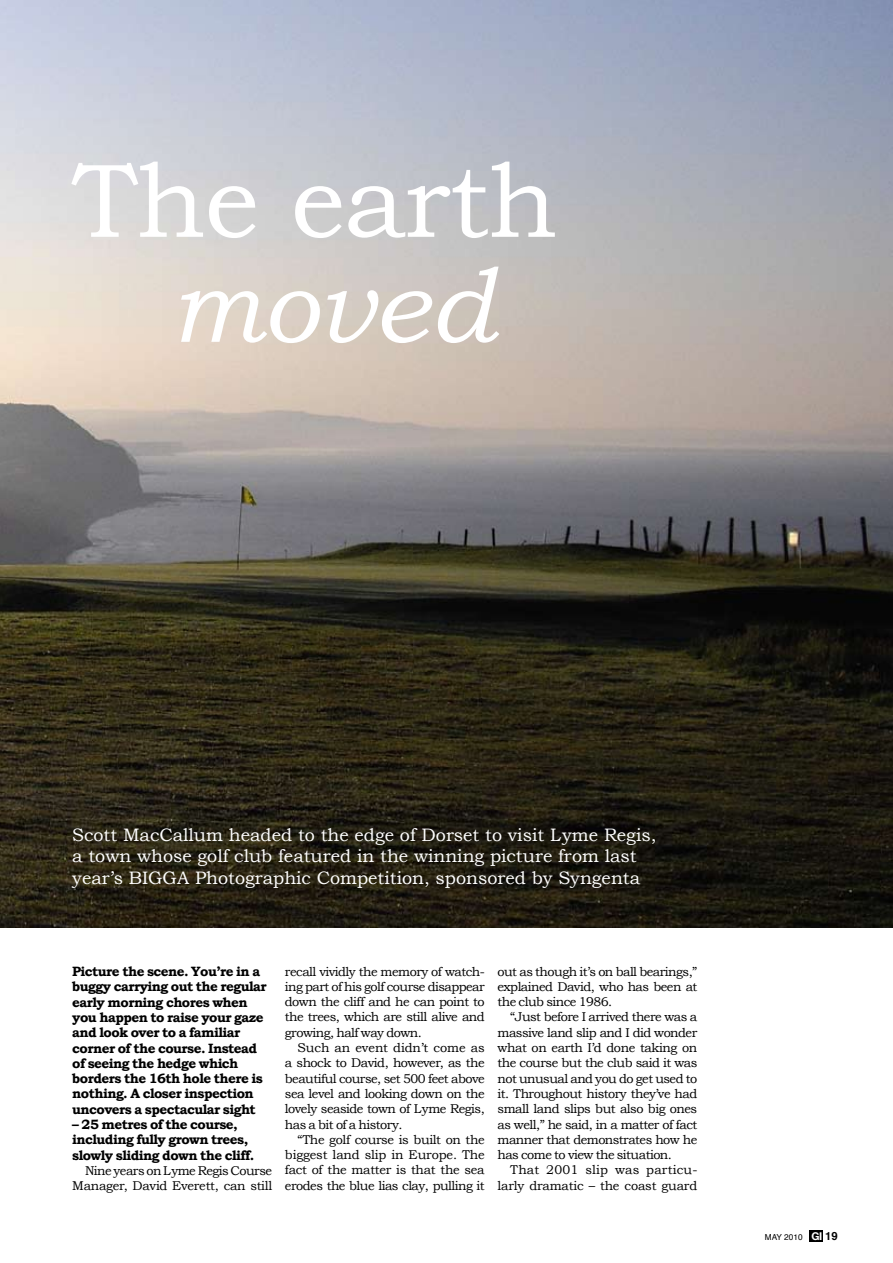
<style>
.page{position:relative;width:893px;height:1263px;background:#fff}
.page>*{position:absolute;margin:0;border:0;box-sizing:border-box;transform-origin:0 0}
.t1{font:105px "Bookman Old Style";letter-spacing:-.01em;color:#fff}
.t2{font:italic 105px "Bookman Old Style";letter-spacing:-.01em;color:#fff}
.t3{font:18px/21.6px "Bookman Old Style";color:#fff}
.t4{font:700 13.5px/15.3px "Bookman Old Style";letter-spacing:-.04em;color:#000}
.t5{font:12.75px/15.3px "Bookman Old Style";letter-spacing:-.04em;color:#000;text-align:justify}
.t6{font:12.75px/15.3px "Bookman Old Style";letter-spacing:-.02em;color:#000;text-align:right}
.t7{font:12.75px/15.3px "Bookman Old Style";letter-spacing:-.015em;color:#000;text-align:right}
.t8{font:8.25px "Helvetica";color:#000}
.s1{font-family:"Helvetica Neue";font-weight:700;font-size:10.8px;color:#fff}
.s2{font-weight:700;font-size:11.25px}
</style>
<div class="page">
<img style="left:0;top:0;width:893px;height:927px">
<div style="left:809px;top:1230px;width:14px;height:11px;background:#000"></div>
<h1 class="t1" style="left:72px;top:141px;width:487px">The earth</h1>
<h1 class="t2" style="left:170px;top:246px;width:327px">moved</h1>
<h2 class="t3" style="left:72px;top:824px;width:586px">Scott MacCallum headed to the edge of Dorset to visit Lyme Regis, a town whose golf club featured in the winning picture from last year’s BIGGA Photographic Competition, sponsored by Syngenta</h2>
<p class="t4" style="left:72px;top:963px;width:196px">Picture the scene. You’re in a buggy carrying out the regular early morning chores when you happen to raise your gaze and look over to a familiar corner of the course. Instead of seeing the hedge which borders the 16th hole there is nothing. A closer inspection uncovers a spectacular sight</p>
<p class="t4" style="left:72px;top:1116px;width:184px">– 25 metres of the course, including fully grown trees, slowly sliding down the cliff.</p>
<p class="t6" style="left:72px;top:1163px;width:201px">Nine years on Lyme Regis Course<br>Manager, David Everett, can still</p>
<p class="t5" style="left:285px;top:963px;width:201px">recall vividly the memory of watch&shy;ing part of his golf course disappear down the cliff and he can point to the trees, which are still alive and growing, half way down.</p>
<p class="t5" style="left:285px;top:1040px;width:201px;text-indent:13px">Such an event didn’t come as a shock to David, however, as the beautiful course, set 500 feet above sea level and looking down on the lovely seaside town of Lyme Regis, has a bit of a history.</p>
<p class="t5" style="left:285px;top:1132px;width:201px;text-indent:13px">“The golf course is built on the biggest land slip in Europe. The fact of the matter is that the sea erodes the blue lias clay, pulling it</p>
<p class="t5" style="left:497px;top:963px;width:201px">out as though it’s on ball bearings,” explained David, who has been at the club since 1986.</p>
<p class="t5" style="left:497px;top:1009px;width:201px;text-indent:13px">“Just before I arrived there was a massive land slip and I did wonder what on earth I’d done taking on the course but the club said it was not unusual and you do get used to it. Throughout history they’ve had small land slips but also big ones as well,” he said, in a matter of fact manner that demonstrates how he has come to view the situation.</p>
<p class="t7" style="left:497px;top:1162px;width:201px">That 2001 slip was particu&shy;larly dramatic – the coast guard</p>
<p class="t8" style="left:765px;top:1231px;width:74px">MAY 2010 <span class="s1">GI</span> <span class="s2">19</span></p>
</div>
